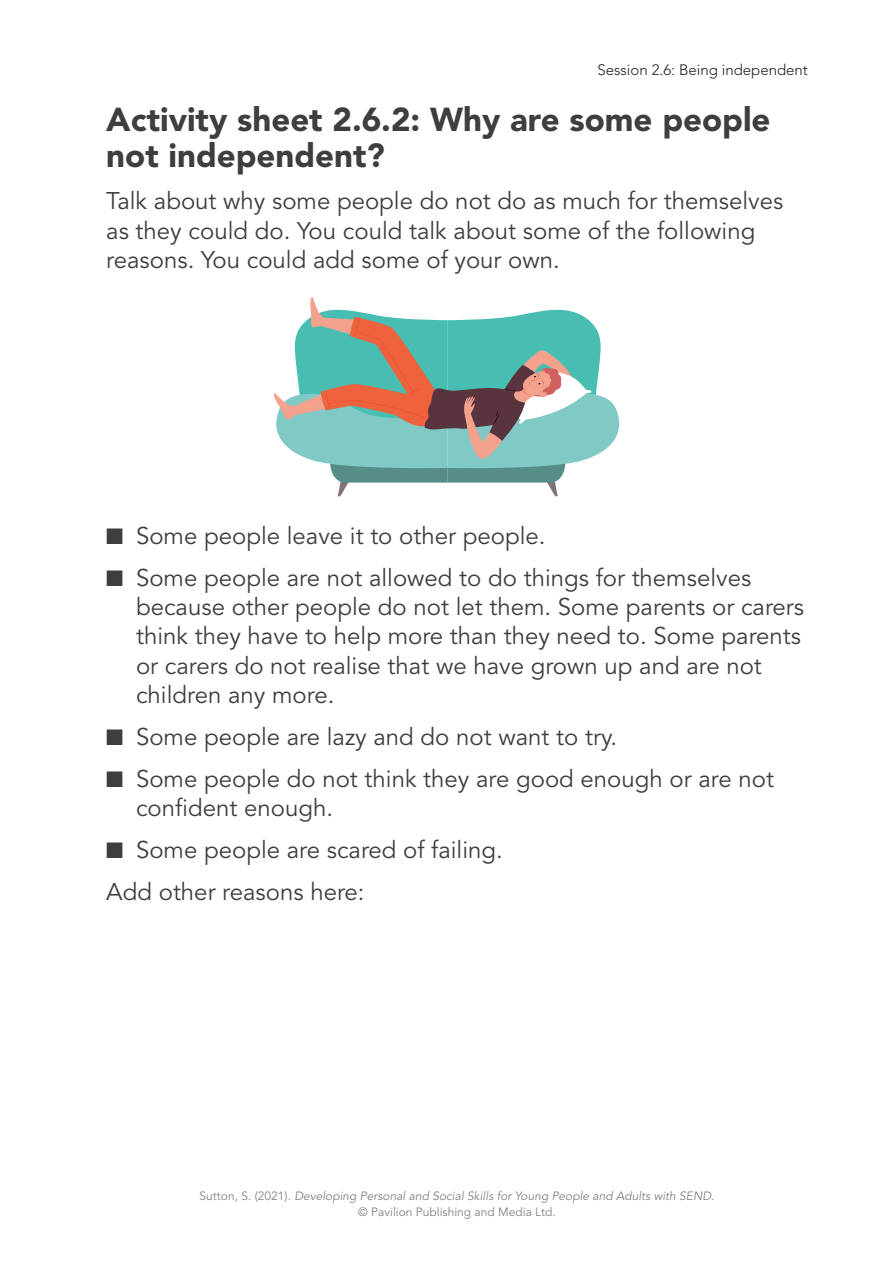
<style>
.page{position:relative;width:893px;height:1263px;background:#fff}
.page>*{position:absolute;margin:0;border:0;box-sizing:border-box;transform-origin:0 0}
.t1{font:900 33px/36px "Avenir LT Std";color:#3e3e3f}
.t2{font:24px/29.2px "Avenir LT Std";color:#3e3e3f}
.t3{font:300 15px "Avenir LT Std";color:#231f20}
.t4{font:italic 12px/16.5px "Avenir LT Std";color:#808285;text-align:center}
.s1{font-style:normal}
</style>
<div class="page">
<svg style="left:274px;top:297px;width:345px;height:199px"></svg>
<p class="t3" style="left:597px;top:61px;width:212px">Session 2.6: Being independent</p>
<h1 class="t1" style="left:106px;top:102px;width:666px">Activity sheet 2.6.2: Why are some people not independent?</h1>
<p class="t2" style="left:106px;top:187px;width:679px">Talk about why some people do not do as much for themselves as they could do. You could talk about some of the following reasons. You could add some of your own.</p>
<p class="t2" style="left:106px;top:522px;width:441px">■ Some people leave it to other people.</p>
<p class="t2" style="left:136px;top:564px;width:670px;text-indent:-30px">■ Some people are not allowed to do things for themselves because other people do not let them. Some parents or carers think they have to help more than they need to. Some parents or carers do not realise that we have grown up and are not children any more.</p>
<p class="t2" style="left:106px;top:723px;width:512px">■ Some people are lazy and do not want to try.</p>
<p class="t2" style="left:136px;top:765px;width:639px;text-indent:-30px">■ Some people do not think they are good enough or are not confident enough.</p>
<p class="t2" style="left:106px;top:829px;width:398px;line-height:42px">■ Some people are scared of failing.<br>Add other reasons here:</p>
<p class="t4" style="left:200px;top:1188px;width:516px"><span class="s1">Sutton, S. (2021).</span> Developing Personal and Social Skills for Young People and Adults with SEND<span class="s1">. © Pavilion Publishing and Media Ltd.</span></p>
</div>
